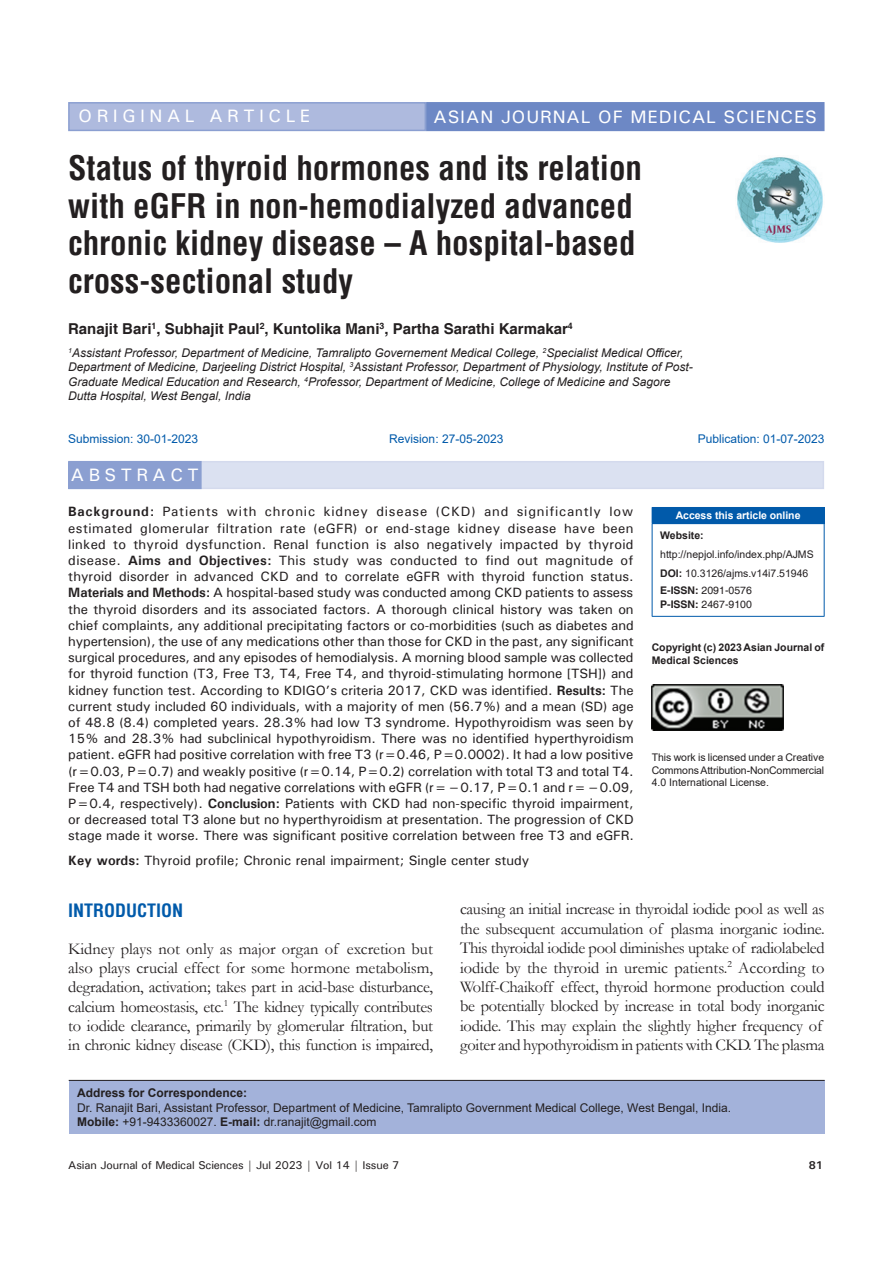
<style>
.page{position:relative;width:893px;height:1263px;background:#fff}
.page>*{position:absolute;margin:0;border:0;box-sizing:border-box;transform-origin:0 0}
.AT{font:700 condensed 33px/37.5px "Helvetica";color:#231f20}
.AH{font:500 18px "Univers";letter-spacing:.05em;color:#fff}
.AH-2{font:500 18px "Univers";letter-spacing:.25em;color:#fff}
.t1{font:700 condensed 18px "Helvetica";color:#015aaa}
.ABSH{font:500 18px "Univers";letter-spacing:.25em;color:#fff}
.TX{font:16.5px/19.5px "Garamond";letter-spacing:-.02em;color:#231f20;text-align:justify}
.AU{font:700 15px "Helvetica";color:#231f20}
.ABS{font:500 13.5px/16.2px "Univers";letter-spacing:-.005em;color:#231f20;text-align:justify}
.KWD{font:500 13.5px "Univers";color:#231f20}
.AFF{font:italic 12px/14.4px "Arial";color:#231f20}
.ADD{font:12px/14.4px "Arial";color:#231f20}
.HIS{font:12px "Arial";color:#015aaa}
.t2{font:500 11.25px "Univers";letter-spacing:-.01em;color:#231f20}
.t3{font:700 11.25px "Univers";color:#231f20}
.License{font:10.5px/12.6px "Arial";letter-spacing:-.01em;color:#231f20;text-align:justify}
.License-2{font:700 10.5px/12.6px "Arial";color:#231f20}
.Web{font:10.5px/18.8px "Arial";color:#231f20}
.ISSN{font:10.5px/14.2px "Helvetica";color:#231f20}
.DOI{font:10.5px "Arial";color:#231f20}
.t4{font:700 10.5px "Arial";letter-spacing:-.005em;color:#fff}
.s1{font-weight:700}
</style>
<div class="page">
<div style="left:69px;top:1081px;width:756px;height:53px;background:#a3b2da"></div>
<hr style="left:69px;top:1080px;width:756px;height:1px;background:#231f20">
<img style="left:737px;top:157px;width:86px;height:86px">
<div style="left:69px;top:103px;width:356px;height:27px;background:#aebade"></div>
<div style="left:68px;top:102px;width:358px;height:29px;border:2px solid #8b9fd1"></div>
<div style="left:427px;top:103px;width:397px;height:27px;background:#6d88c5"></div>
<div style="left:426px;top:102px;width:398px;height:29px;border:2px solid #6d88c5"></div>
<div style="left:69px;top:461px;width:755px;height:28px;background:#dbe1f1"></div>
<div style="left:69px;top:462px;width:132px;height:26px;background:#8b9fd1"></div>
<div style="left:68px;top:461px;width:134px;height:28px;border:2px solid #8b9fd1"></div>
<div style="left:652px;top:507px;width:172px;height:17px;background:#015aaa"></div>
<svg style="left:824px;top:508px;width:1px;height:15px"></svg>
<hr style="left:652px;top:524px;width:1px;height:92px;background:#015aaa">
<hr style="left:824px;top:524px;width:1px;height:92px;background:#015aaa">
<hr style="left:652px;top:616px;width:172px;height:1px;background:#015aaa">
<img style="left:652px;top:684px;width:132px;height:46px">
<p class="AH-2" style="left:79px;top:105px;width:233px">ORIGINAL ARTICLE</p>
<p class="AH" style="left:434px;top:105px;width:385px">ASIAN JOURNAL OF MEDICAL SCIENCES</p>
<p class="AT" style="left:68px;top:149px;width:575px">Status of thyroid hormones and its relation with eGFR in non-hemodialyzed advanced chronic kidney disease – A hospital-based cross-sectional study</p>
<p class="AU" style="left:68px;top:320px;width:506px">Ranajit Bari<sup>1</sup>, Subhajit Paul<sup>2</sup>, Kuntolika Mani<sup>3</sup>, Partha Sarathi Karmakar<sup>4</sup></p>
<p class="AFF" style="left:68px;top:346px;width:626px"><sup>1</sup>Assistant Professor, Department of Medicine, Tamralipto Governement Medical College, <sup>2</sup>Specialist Medical Officer, Department of Medicine, Darjeeling District Hospital, <sup>3</sup>Assistant Professor, Department of Physiology, Institute of Post-Graduate Medical Education and Research, <sup>4</sup>Professor, Department of Medicine, College of Medicine and Sagore Dutta Hospital, West Bengal, India</p>
<p class="HIS" style="left:68px;top:430px;width:132px">Submission: 30-01-2023</p>
<p class="HIS" style="left:389px;top:430px;width:116px">Revision: 27-05-2023</p>
<p class="HIS" style="left:698px;top:430px;width:128px">Publication: 01-07-2023</p>
<p class="ABSH" style="left:71px;top:463px;width:129px">ABSTRACT</p>
<p class="ABS" style="left:68px;top:503px;width:567px"><span class="s1">Background:</span> Patients with chronic kidney disease (CKD) and significantly low estimated glomerular filtration rate (eGFR) or end-stage kidney disease have been linked to thyroid dysfunction. Renal function is also negatively impacted by thyroid disease. <span class="s1">Aims and Objectives:</span> This study was conducted to find out magnitude of thyroid disorder in advanced CKD and to correlate eGFR with thyroid function status.<br><span class="s1">Materials and Methods:</span> A hospital-based study was conducted among CKD patients to assess the thyroid disorders and its associated factors. A thorough clinical history was taken on chief complaints, any additional precipitating factors or co-morbidities (such as diabetes and hypertension), the use of any medications other than those for CKD in the past, any significant surgical procedures, and any episodes of hemodialysis. A morning blood sample was collected for thyroid function (T3, Free T3, T4, Free T4, and thyroid-stimulating hormone [TSH]) and kidney function test. According to KDIGO’s criteria 2017, CKD was identified. <span class="s1">Results:</span> The current study included 60 individuals, with a majority of men (56.7%) and a mean (SD) age of 48.8 (8.4) completed years. 28.3% had low T3 syndrome. Hypothyroidism was seen by 15% and 28.3% had subclinical hypothyroidism. There was no identified hyperthyroidism patient. eGFR had positive correlation with free T3 (r=0.46, P=0.0002). It had a low positive (r=0.03, P=0.7) and weakly positive (r=0.14, P=0.2) correlation with total T3 and total T4.<br>Free T4 and TSH both had negative correlations with eGFR (r=−0.17, P=0.1 and r=−0.09, P=0.4, respectively). <span class="s1">Conclusion:</span> Patients with CKD had non-specific thyroid impairment, or decreased total T3 alone but no hyperthyroidism at presentation. The progression of CKD stage made it worse. There was significant positive correlation between free T3 and eGFR.</p>
<p class="KWD" style="left:68px;top:852px;width:463px"><span class="s1">Key words:</span> Thyroid profile; Chronic renal impairment; Single center study</p>
<p class="t4" style="left:676px;top:508px;width:126px">Access this article online</p>
<p class="Web" style="left:660px;top:526px;width:155px"><span class="s1">Website: </span>http://nepjol.info/index.php/AJMS</p>
<p class="DOI" style="left:660px;top:566px;width:150px"><span class="s1">DOI:</span> 10.3126/ajms.v14i7.51946</p>
<p class="ISSN" style="left:660px;top:583px;width:93px"><span class="s1">E-ISSN:</span> 2091-0576<br><span class="s1">P-ISSN:</span> 2467-9100</p>
<p class="License-2" style="left:652px;top:641px;width:174px">Copyright (c) 2023 Asian Journal of<br>Medical Sciences</p>
<p class="License" style="left:652px;top:751px;width:174px">This work is licensed under a Creative Commons Attribution-NonCommercial 4.0 International License.</p>
<h1 class="t1" style="left:68px;top:898px;width:117px">INTRODUCTION</h1>
<p class="TX" style="left:68px;top:938px;width:366px">Kidney plays not only as major organ of excretion but also plays crucial effect for some hormone metabolism, degradation, activation; takes part in acid-base disturbance, calcium homeostasis, etc.<sup>1</sup> The kidney typically contributes to iodide clearance, primarily by glomerular filtration, but in chronic kidney disease (CKD), this function is impaired,</p>
<p class="TX" style="left:460px;top:899px;width:366px;text-align:left">causing an initial increase in thyroidal iodide pool as well as the subsequent accumulation of plasma inorganic iodine.<br>This thyroidal iodide pool diminishes uptake of radiolabeled iodide by the thyroid in uremic patients.<sup>2</sup> According to Wolff-Chaikoff effect, thyroid hormone production could be potentially blocked by increase in total body inorganic iodide. This may explain the slightly higher frequency of goiter and hypothyroidism in patients with CKD. The plasma</p>
<p class="ADD" style="left:77px;top:1086px;width:655px"><span class="s1">Address for Correspondence:<br></span>Dr. Ranajit Bari, Assistant Professor, Department of Medicine, Tamralipto Government Medical College, West Bengal, India.<br><span class="s1">Mobile:</span> +91-9433360027. <span class="s1">E-mail:</span> dr.ranajit@gmail.com</p>
<p class="t2" style="left:68px;top:1157px;width:333px">Asian Journal of Medical Sciences | Jul 2023 | Vol 14 | Issue 7</p>
<p class="t3" style="left:809px;top:1157px;width:16px">81</p>
</div>
